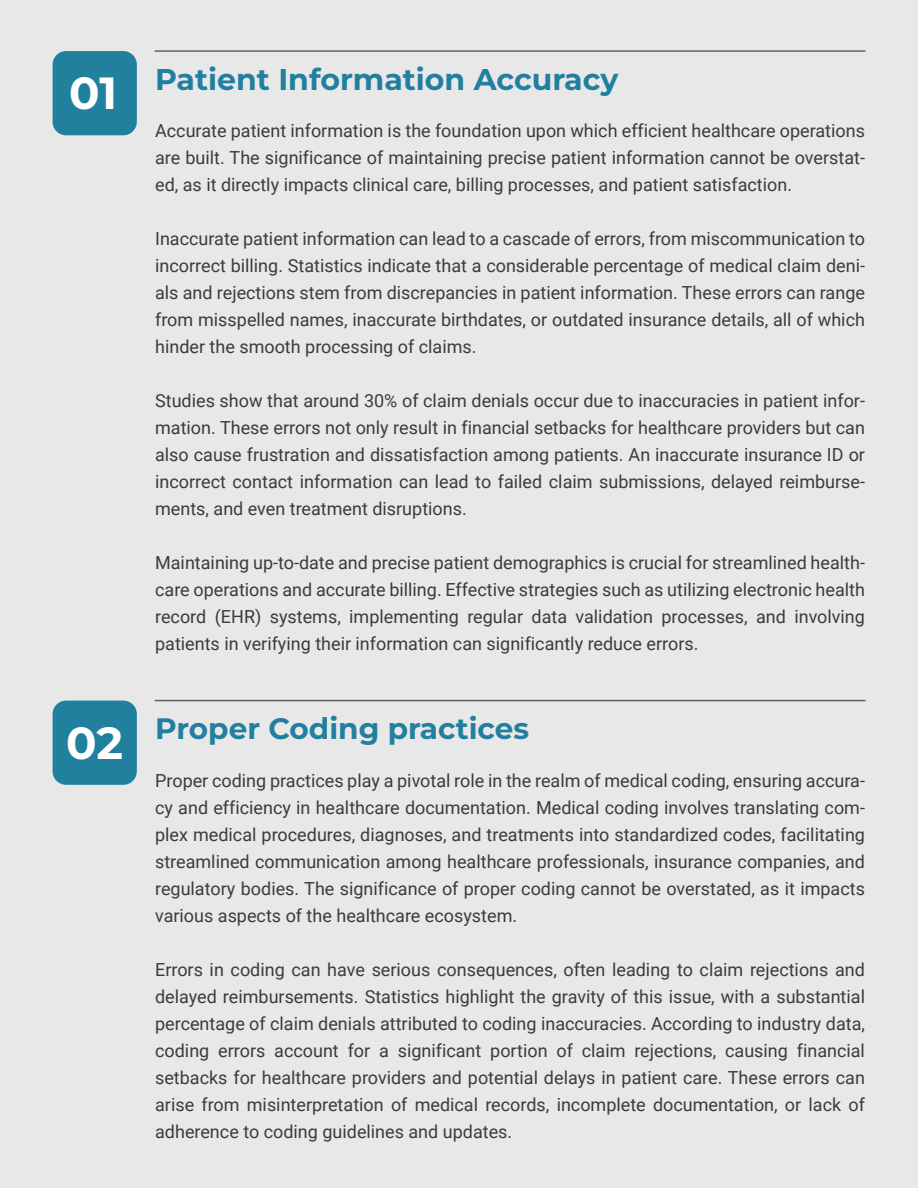
<style>
.page{position:relative;width:918px;height:1188px;background:#e8e8e8}
.page>*{position:absolute;margin:0;border:0;box-sizing:border-box;transform-origin:0 0}
.t1{font:700 45px "Montserrat";color:#fff}
.t2{font:700 30px "Montserrat";color:#21809f}
.t3{font:700 29.55px "Montserrat";color:#21809f}
.t4{font:18px/27px "Roboto";color:#393c3d;text-align:justify}
</style>
<div class="page">
<div style="left:53px;top:51px;width:84px;height:84px;background:#21809e;border-radius:14px"></div>
<hr style="left:155px;top:50px;width:710px;height:2px;background:#606161">
<div style="left:53px;top:701px;width:84px;height:84px;background:#21809e;border-radius:14px"></div>
<hr style="left:155px;top:700px;width:710px;height:1px;background:#606161">
<h1 class="t1" style="left:69px;top:64px;width:50px">01</h1>
<h1 class="t1" style="left:66px;top:713px;width:58px">02</h1>
<h2 class="t2" style="left:155px;top:59px;width:465px">Patient Information Accuracy</h2>
<p class="t4" style="left:155px;top:117px;width:711px">Accurate patient information is the foundation upon which efficient healthcare operations are built. The significance of maintaining precise patient information cannot be overstat&shy;ed, as it directly impacts clinical care, billing processes, and patient satisfaction.</p>
<p class="t4" style="left:155px;top:225px;width:711px">Inaccurate patient information can lead to a cascade of errors, from miscommunication to incorrect billing. Statistics indicate that a considerable percentage of medical claim deni&shy;als and rejections stem from discrepancies in patient information. These errors can range from misspelled names, inaccurate birthdates, or outdated insurance details, all of which hinder the smooth processing of claims.</p>
<p class="t4" style="left:155px;top:387px;width:711px">Studies show that around 30% of claim denials occur due to inaccuracies in patient infor&shy;mation. These errors not only result in financial setbacks for healthcare providers but can also cause frustration and dissatisfaction among patients. An inaccurate insurance ID or incorrect contact information can lead to failed claim submissions, delayed reimburse&shy;ments, and even treatment disruptions.</p>
<p class="t4" style="left:155px;top:549px;width:711px">Maintaining up-to-date and precise patient demographics is crucial for streamlined health&shy;care operations and accurate billing. Effective strategies such as utilizing electronic health record (EHR) systems, implementing regular data validation processes, and involving patients in verifying their information can significantly reduce errors.</p>
<h3 class="t3" style="left:155px;top:709px;width:376px">Proper Coding practices</h3>
<p class="t4" style="left:155px;top:766px;width:711px">Proper coding practices play a pivotal role in the realm of medical coding, ensuring accura&shy;cy and efficiency in healthcare documentation. Medical coding involves translating com&shy;plex medical procedures, diagnoses, and treatments into standardized codes, facilitating streamlined communication among healthcare professionals, insurance companies, and regulatory bodies. The significance of proper coding cannot be overstated, as it impacts various aspects of the healthcare ecosystem.</p>
<p class="t4" style="left:155px;top:955px;width:711px">Errors in coding can have serious consequences, often leading to claim rejections and delayed reimbursements. Statistics highlight the gravity of this issue, with a substantial percentage of claim denials attributed to coding inaccuracies. According to industry data, coding errors account for a significant portion of claim rejections, causing financial setbacks for healthcare providers and potential delays in patient care. These errors can arise from misinterpretation of medical records, incomplete documentation, or lack of adherence to coding guidelines and updates.</p>
</div>
